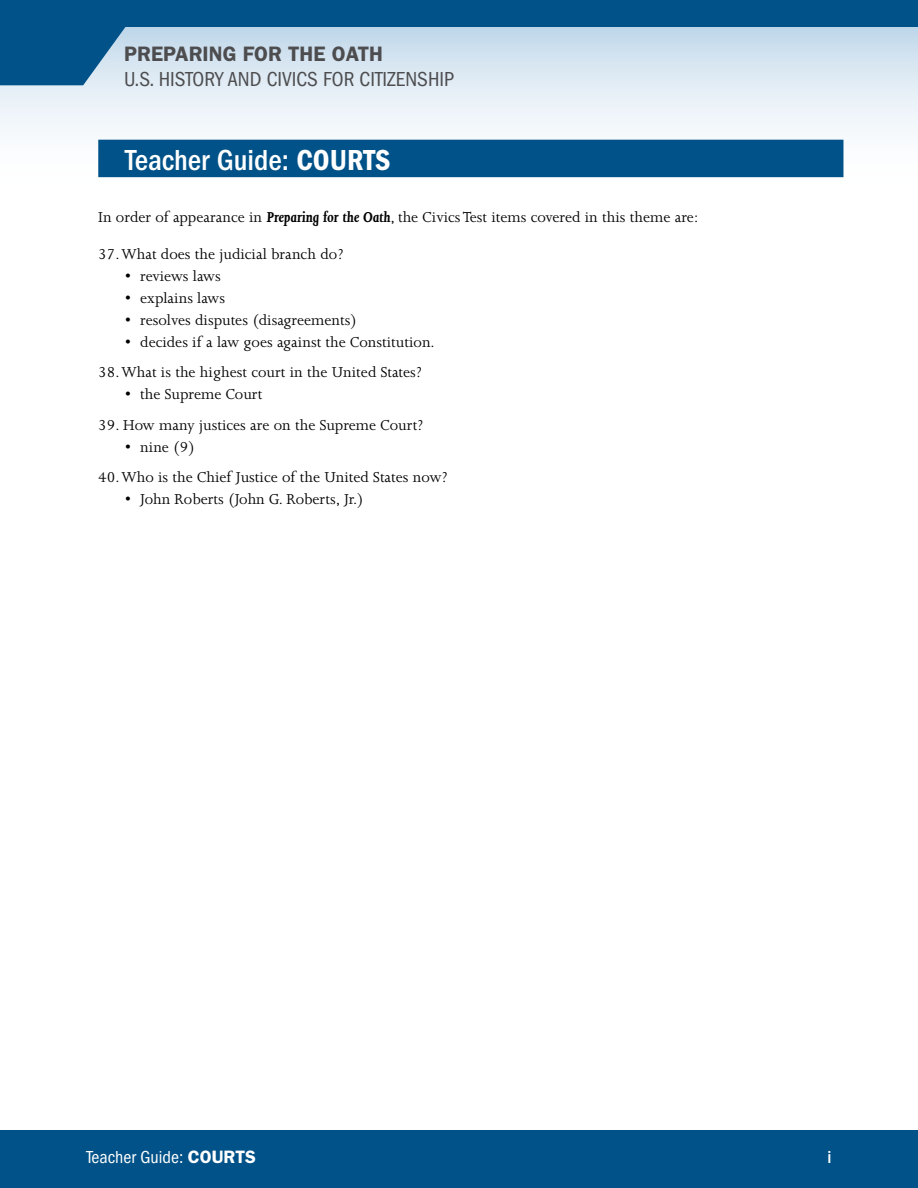
<style>
.page{position:relative;width:918px;height:1188px;background:#fff}
.page>*{position:absolute;margin:0;border:0;box-sizing:border-box;transform-origin:0 0}
.t1{font:500 condensed 30px "ITC Franklin Gothic Std";color:#fff}
.t2{font:condensed 21px "ITC Franklin Gothic Std";color:#4d4d4f}
.t3{font:600 21px "ITC Franklin Gothic Std";color:#4d4d4f}
.t4{font:condensed 18px "ITC Franklin Gothic Std";color:#fff}
.t5{font:500 condensed 18px "ITC Franklin Gothic Std";color:#fff}
.t6{font:16.5px "Joanna MT Std";color:#000}
.s1{font-family:"ITC Franklin Gothic Std Dm Cd";font-weight:400;font-stretch:normal}
.s2{font-weight:700;font-style:italic}
.s3{font-weight:600;font-stretch:normal}
</style>
<div class="page">
<div style="left:0;top:22px;width:918px;height:183px;background:linear-gradient(to bottom,#c7dcec,#fff)"></div>
<div style="left:0;top:1130px;width:918px;height:58px;background:#005288"></div>
<div style="left:0;top:0;width:918px;height:27px;background:#005288"></div>
<svg style="left:0;top:27px;width:126px;height:58px;background:#246b9a"></svg>
<div style="left:98px;top:140px;width:745px;height:37px;background:#005288"></div>
<p class="t3" style="left:124px;top:41px;width:260px">PREPARING FOR THE OATH</p>
<p class="t2" style="left:124px;top:68px;width:331px">U.S. HISTORY AND CIVICS FOR CITIZENSHIP</p>
<h1 class="t1" style="left:125px;top:143px;width:267px">Teacher Guide: <span class="s1">COURTS</span></h1>
<p class="t6" style="left:98px;top:208px;width:602px">In order of appearance in <span class="s2">Preparing for the Oath</span>, the Civics Test items covered in this theme are:</p>
<p class="t6" style="left:98px;top:245px;width:247px">37. What does the judicial branch do?</p>
<p class="t6" style="left:125px;top:267px;width:97px">• reviews laws</p>
<p class="t6" style="left:125px;top:289px;width:101px">• explains laws</p>
<p class="t6" style="left:125px;top:311px;width:233px">• resolves disputes (disagreements)</p>
<p class="t6" style="left:125px;top:333px;width:311px">• decides if a law goes against the Constitution.</p>
<p class="t6" style="left:98px;top:364px;width:325px">38. What is the highest court in the United States?</p>
<p class="t6" style="left:125px;top:386px;width:139px">• the Supreme Court</p>
<p class="t6" style="left:98px;top:416px;width:327px">39. How many justices are on the Supreme Court?</p>
<p class="t6" style="left:125px;top:438px;width:71px">• nine (9)</p>
<p class="t6" style="left:98px;top:469px;width:351px">40. Who is the Chief Justice of the United States now?</p>
<p class="t6" style="left:125px;top:491px;width:240px">• John Roberts (John G. Roberts, Jr.)</p>
<p class="t4" style="left:86px;top:1147px;width:171px">Teacher Guide: <span class="s3">COURTS</span></p>
<p class="t5" style="left:828px;top:1147px;width:5px">i</p>
</div>
